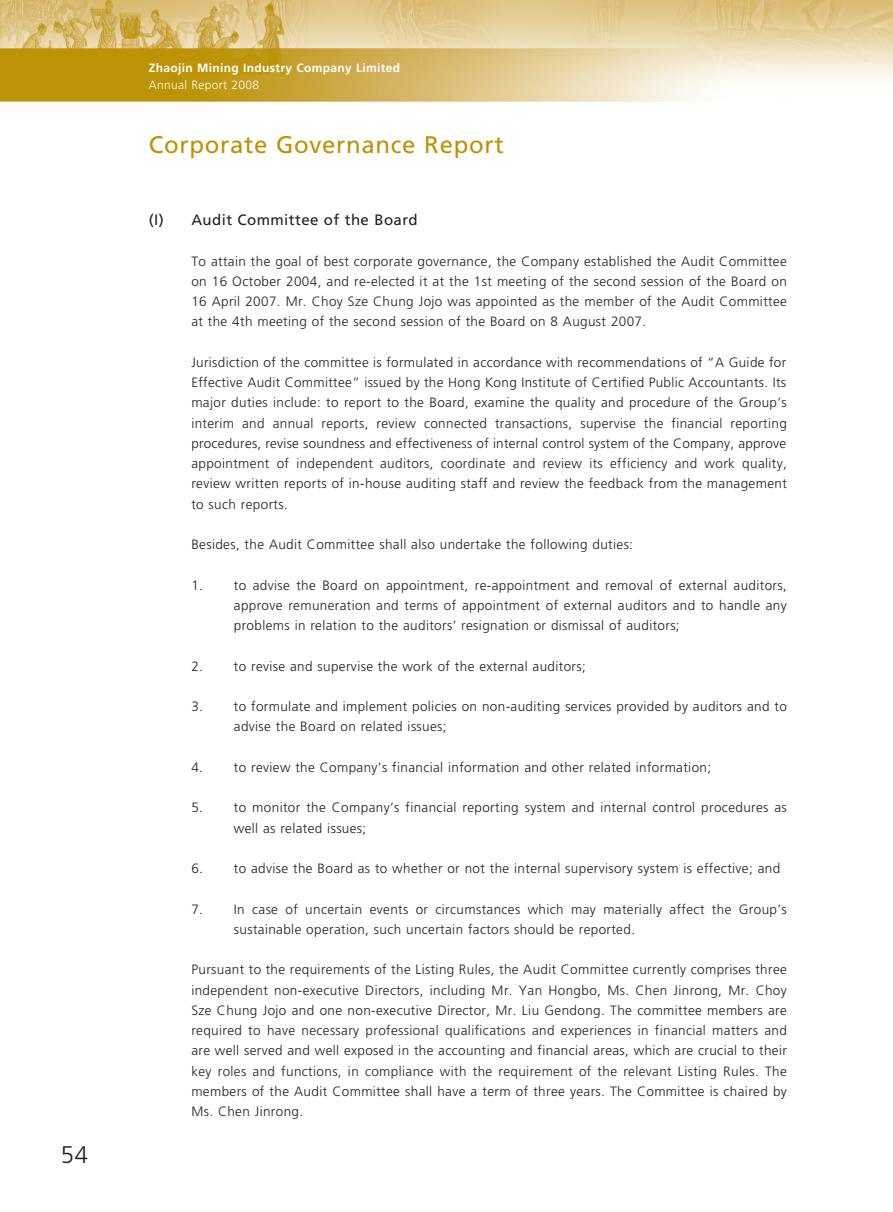
<style>
.page{position:relative;width:893px;height:1212px;background:#fff}
.page>*{position:absolute;margin:0;border:0;box-sizing:border-box;transform-origin:0 0}
.t1{font:24px "Frutiger LT Std";letter-spacing:.03em;color:#bc9306}
.t2{font:300 24px "Frutiger LT Std";color:#231f20}
.t3{font:15px "Frutiger LT Std";letter-spacing:.03em;color:#231f20}
.t4{font:300 13.5px/20.2px "Frutiger LT Std";letter-spacing:.03em;color:#231f20;text-align:justify}
.t5{font:700 12px "Frutiger LT Std";letter-spacing:.03em;color:#fff}
.t6{font:300 12px "Frutiger LT Std";letter-spacing:.03em;color:#fff}
</style>
<div class="page">
<img style="left:0;top:0;width:893px;height:102px">
<h1 class="t2" style="left:61px;top:1141px;width:29px">54</h1>
<p class="t5" style="left:149px;top:61px;width:253px">Zhaojin Mining Industry Company Limited</p>
<p class="t6" style="left:149px;top:78px;width:112px">Annual Report 2008</p>
<h1 class="t1" style="left:149px;top:131px;width:356px">Corporate Governance Report</h1>
<p class="t3" style="left:149px;top:211px;width:270px">(I) Audit Committee of the Board</p>
<p class="t4" style="left:191px;top:251px;width:597px">To attain the goal of best corporate governance, the Company established the Audit Committee on 16 October 2004, and re-elected it at the 1st meeting of the second session of the Board on 16 April 2007. Mr. Choy Sze Chung Jojo was appointed as the member of the Audit Committee at the 4th meeting of the second session of the Board on 8 August 2007.</p>
<p class="t4" style="left:191px;top:352px;width:597px">Jurisdiction of the committee is formulated in accordance with recommendations of “A Guide for Effective Audit Committee” issued by the Hong Kong Institute of Certified Public Accountants. Its major duties include: to report to the Board, examine the quality and procedure of the Group’s interim and annual reports, review connected transactions, supervise the financial reporting procedures, revise soundness and effectiveness of internal control system of the Company, approve appointment of independent auditors, coordinate and review its efficiency and work quality, review written reports of in-house auditing staff and review the feedback from the management to such reports.</p>
<p class="t4" style="left:191px;top:534px;width:443px">Besides, the Audit Committee shall also undertake the following duties:</p>
<p class="t4" style="left:234px;top:575px;width:554px;text-indent:-43px">1. to advise the Board on appointment, re-appointment and removal of external auditors, approve remuneration and terms of appointment of external auditors and to handle any problems in relation to the auditors’ resignation or dismissal of auditors;</p>
<p class="t4" style="left:191px;top:656px;width:396px">2. to revise and supervise the work of the external auditors;</p>
<p class="t4" style="left:234px;top:696px;width:554px;text-indent:-43px">3. to formulate and implement policies on non-auditing services provided by auditors and to advise the Board on related issues;</p>
<p class="t4" style="left:191px;top:757px;width:521px">4. to review the Company’s financial information and other related information;</p>
<p class="t4" style="left:234px;top:798px;width:554px;text-indent:-43px">5. to monitor the Company’s financial reporting system and internal control procedures as well as related issues;</p>
<p class="t4" style="left:191px;top:858px;width:590px">6. to advise the Board as to whether or not the internal supervisory system is effective; and</p>
<p class="t4" style="left:234px;top:899px;width:554px;text-indent:-43px">7. In case of uncertain events or circumstances which may materially affect the Group’s sustainable operation, such uncertain factors should be reported.</p>
<p class="t4" style="left:191px;top:960px;width:597px">Pursuant to the requirements of the Listing Rules, the Audit Committee currently comprises three independent non-executive Directors, including Mr. Yan Hongbo, Ms. Chen Jinrong, Mr. Choy Sze Chung Jojo and one non-executive Director, Mr. Liu Gendong. The committee members are required to have necessary professional qualifications and experiences in financial matters and are well served and well exposed in the accounting and financial areas, which are crucial to their key roles and functions, in compliance with the requirement of the relevant Listing Rules. The members of the Audit Committee shall have a term of three years. The Committee is chaired by Ms. Chen Jinrong.</p>
</div>
